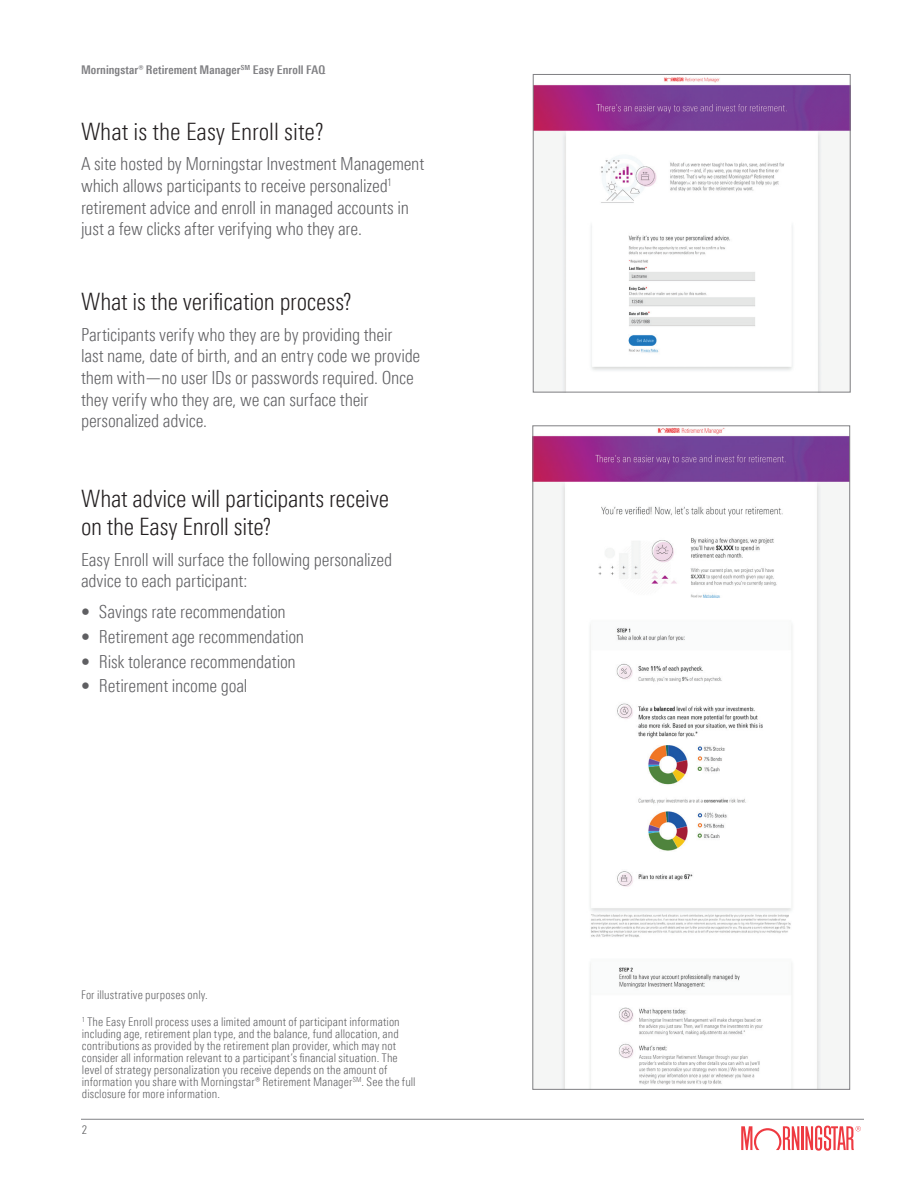
<style>
.page{position:relative;width:918px;height:1188px;background:#fff}
.page>*{position:absolute;margin:0;border:0;box-sizing:border-box;transform-origin:0 0}
.t1{font:300 condensed 24px/27.8px "Univers Nextfor MORN";letter-spacing:-.005em;color:#231f20}
.t2{font:300 condensed 18px/21.8px "Univers Nextfor MORN";letter-spacing:-.01em;color:#5f5f62}
.t3{font:300 condensed 12px/12px "Univers Nextfor MORN";letter-spacing:.01em;color:#5f5f62}
.t4{font:700 condensed 12px "Univers Nextfor MORN";letter-spacing:.005em;color:#808083}
.t5{font:300 condensed 12px "Univers Nextfor MORN";color:#57585a}
</style>
<div class="page">
<hr style="left:81px;top:1119px;width:783px;height:1px;background:#808285">
<hr style="left:801px;top:1126px;width:3px;height:24px;background:#ee3a41">
<svg style="left:741px;top:1126px;width:58px;height:24px"></svg>
<svg style="left:805px;top:1126px;width:56px;height:25px"></svg>
<img style="left:535px;top:428px;width:313px;height:659px">
<img style="left:535px;top:77px;width:313px;height:313px">
<div style="left:533px;top:74px;width:317px;height:318px;border:1px solid #808083"></div>
<p class="t4" style="left:81px;top:63px;width:246px">Morningstar® Retirement Manager<sup>SM</sup> Easy Enroll FAQ</p>
<h1 class="t1" style="left:81px;top:117px;width:244px">What is the Easy Enroll site?</h1>
<p class="t2" style="left:81px;top:153px;width:345px">A site hosted by Morningstar Investment Management which allows participants to receive personalized<sup>1 </sup>retirement advice and enroll in managed accounts in just a few clicks after verifying who they are.</p>
<h1 class="t1" style="left:81px;top:287px;width:272px">What is the verification process?</h1>
<p class="t2" style="left:81px;top:323px;width:341px">Participants verify who they are by providing their<br>last name, date of birth, and an entry code we provide them with—no user IDs or passwords required. Once they verify who they are, we can surface their personalized advice.</p>
<h1 class="t1" style="left:81px;top:485px;width:310px">What advice will participants receive on the Easy Enroll site?</h1>
<p class="t2" style="left:81px;top:548px;width:313px">Easy Enroll will surface the following personalized advice to each participant:</p>
<p class="t2" style="left:81px;top:601px;width:206px">• Savings rate recommendation</p>
<p class="t2" style="left:81px;top:625px;width:225px">• Retirement age recommendation</p>
<p class="t2" style="left:81px;top:650px;width:216px">• Risk tolerance recommendation</p>
<p class="t2" style="left:81px;top:675px;width:168px">• Retirement income goal</p>
<p class="t3" style="left:81px;top:989px;width:128px">For illustrative purposes only.</p>
<p class="t3" style="left:82px;top:1015px;width:335px"><sup>1</sup> The Easy Enroll process uses a limited amount of participant information including age, retirement plan type, and the balance, fund allocation, and contributions as provided by the retirement plan provider, which may not consider all information relevant to a participant’s financial situation. The level of strategy personalization you receive depends on the amount of information you share with Morningstar® Retirement Manager<sup>SM</sup>. See the full disclosure for more information.</p>
<p class="t5" style="left:82px;top:1123px;width:7px">2</p>
</div>
